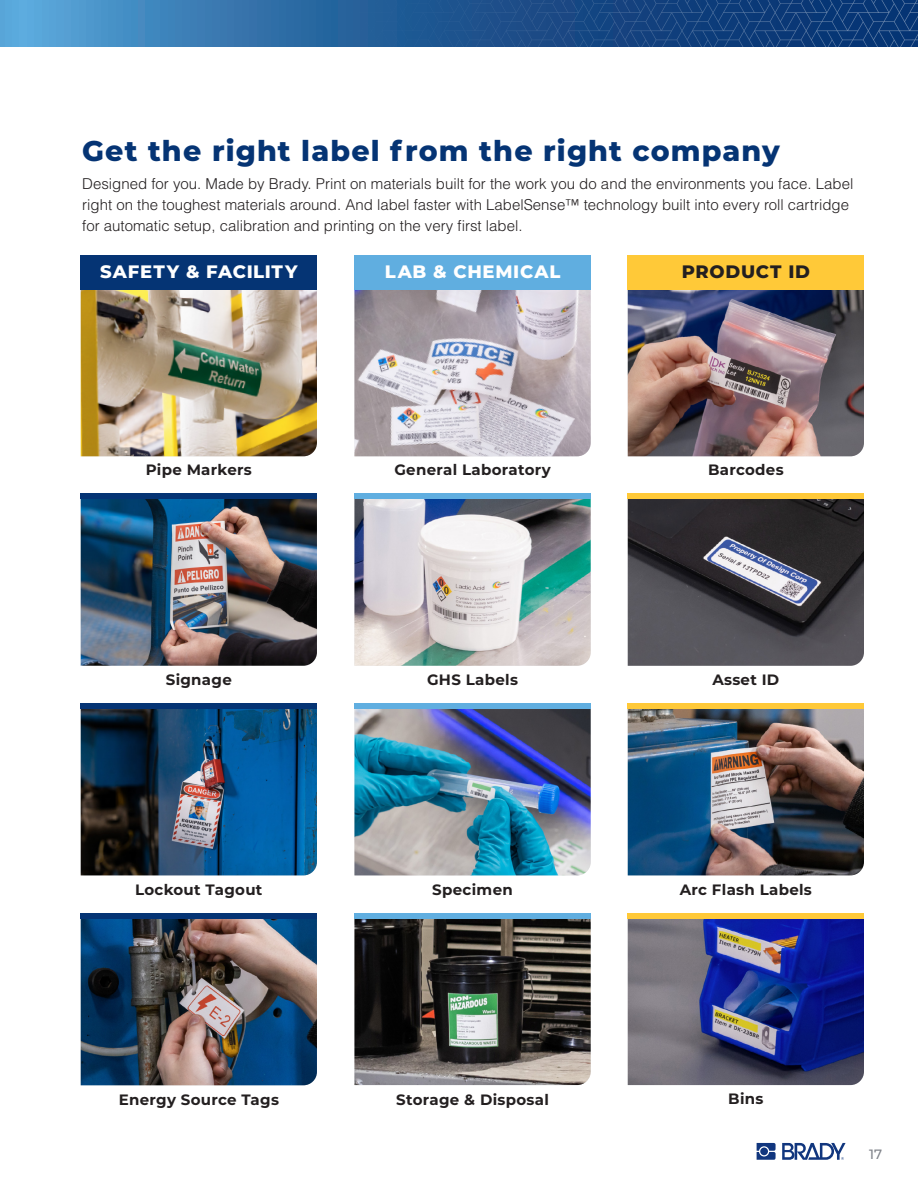
<style>
.page{position:relative;width:918px;height:1188px;background:#fff}
.page>*{position:absolute;margin:0;border:0;box-sizing:border-box;transform-origin:0 0}
.t1{font:800 28.5px "Montserrat";letter-spacing:.04em;color:#053474}
.t2{font:800 18px "Montserrat";letter-spacing:.04em;color:#fff}
.t3{font:800 18px "Montserrat";letter-spacing:.04em;color:#231f20}
.t4{font:300 15px/21px "Helvetica LT Std";color:#231f20}
.t5{font:700 15px "Montserrat";letter-spacing:.02em;color:#231f20}
.t6{font:500 13.5px "Montserrat";color:#80838a}
</style>
<div class="page">
<img style="left:0;top:0;width:918px;height:46px">
<img style="left:81px;top:919px;width:236px;height:166px">
<img style="left:354px;top:709px;width:237px;height:166px">
<img style="left:628px;top:709px;width:236px;height:166px">
<img style="left:81px;top:290px;width:236px;height:166px">
<img style="left:354px;top:918px;width:237px;height:167px">
<img style="left:628px;top:499px;width:236px;height:167px">
<img style="left:354px;top:499px;width:237px;height:167px">
<img style="left:628px;top:290px;width:236px;height:166px">
<img style="left:354px;top:290px;width:237px;height:166px">
<img style="left:628px;top:918px;width:236px;height:167px">
<img style="left:81px;top:499px;width:236px;height:167px">
<img style="left:81px;top:709px;width:236px;height:166px">
<div style="left:628px;top:494px;width:236px;height:5px;background:#ffc938"></div>
<div style="left:354px;top:494px;width:237px;height:5px;background:#60aee0"></div>
<div style="left:81px;top:494px;width:236px;height:5px;background:#053474"></div>
<div style="left:628px;top:703px;width:236px;height:6px;background:#ffc938"></div>
<div style="left:354px;top:703px;width:237px;height:6px;background:#60aee0"></div>
<div style="left:81px;top:703px;width:236px;height:6px;background:#053474"></div>
<div style="left:628px;top:913px;width:236px;height:5px;background:#ffc938"></div>
<div style="left:354px;top:913px;width:237px;height:5px;background:#60aee0"></div>
<div style="left:81px;top:913px;width:236px;height:5px;background:#053474"></div>
<div style="left:81px;top:256px;width:236px;height:34px;background:#053474"></div>
<div style="left:628px;top:256px;width:236px;height:34px;background:#ffc938"></div>
<div style="left:354px;top:256px;width:237px;height:34px;background:#60aee0"></div>
<svg style="left:757px;top:1143px;width:19px;height:17px"></svg>
<div style="left:760px;top:1148px;width:8px;height:7px;background:#11367e;border-radius:50%"></div>
<svg style="left:782px;top:1143px;width:64px;height:17px"></svg>
<h1 class="t1" style="left:82px;top:130px;width:699px">Get the right label from the right company</h1>
<p class="t4" style="left:82px;top:173px;width:773px">Designed for you. Made by Brady. Print on materials built for the work you do and the environments you face. Label right on the toughest materials around. And label faster with LabelSense™ technology built into every roll cartridge for automatic setup, calibration and printing on the very first label.</p>
<p class="t2" style="left:100px;top:259px;width:199px">SAFETY &amp; FACILITY</p>
<p class="t2" style="left:385px;top:259px;width:177px">LAB &amp; CHEMICAL</p>
<p class="t3" style="left:682px;top:259px;width:130px">PRODUCT ID</p>
<p class="t5" style="left:146px;top:459px;width:108px">Pipe Markers</p>
<p class="t5" style="left:394px;top:459px;width:158px">General Laboratory</p>
<p class="t5" style="left:708px;top:459px;width:77px">Barcodes</p>
<p class="t5" style="left:166px;top:669px;width:68px">Signage</p>
<p class="t5" style="left:427px;top:669px;width:92px">GHS Labels</p>
<p class="t5" style="left:712px;top:669px;width:68px">Asset ID</p>
<p class="t5" style="left:135px;top:879px;width:129px">Lockout Tagout</p>
<p class="t5" style="left:432px;top:879px;width:82px">Specimen</p>
<p class="t5" style="left:680px;top:879px;width:134px">Arc Flash Labels</p>
<p class="t5" style="left:119px;top:1089px;width:162px">Energy Source Tags</p>
<p class="t5" style="left:396px;top:1089px;width:154px">Storage &amp; Disposal</p>
<p class="t5" style="left:728px;top:1088px;width:37px">Bins</p>
<p class="t6" style="left:869px;top:1145px;width:15px">17</p>
</div>
